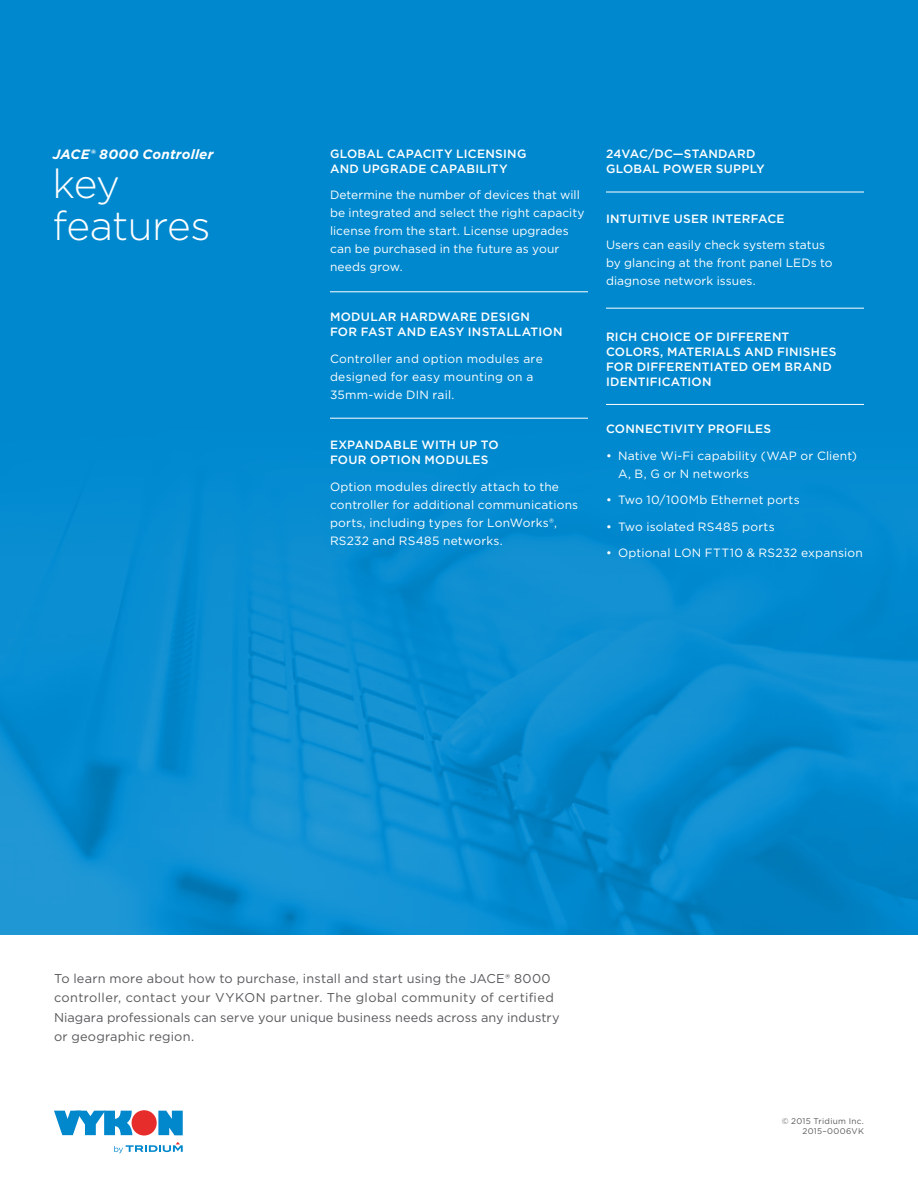
<style>
.page{position:relative;width:918px;height:1188px;background:#fff}
.page>*{position:absolute;margin:0;border:0;box-sizing:border-box;transform-origin:0 0}
.t1{font:300 40.5px/41.8px "Gotham";letter-spacing:-.02em;color:#fff}
.t2{font:italic 700 13.5px "Gotham";letter-spacing:.015em;color:#fff}
.t3{font:12.75px/19.5px "Gotham";letter-spacing:.015em;color:#58595b}
.t4{font:12px/18px "Gotham";letter-spacing:.01em;color:#fff}
.t5{font:500 12px/15px "Gotham";letter-spacing:.02em;color:#fff}
.t6{font:8.25px/10.5px "Gotham";letter-spacing:.035em;color:#58595b;text-align:right}
</style>
<div class="page">
<div style="left:0;top:0;width:918px;height:934px;background:#0088ce"></div>
<img style="left:0;top:417px;width:918px;height:517px">
<hr style="left:330px;top:292px;width:258px;height:1px;background:#fff">
<hr style="left:330px;top:418px;width:258px;height:1px;background:#fff">
<hr style="left:606px;top:404px;width:258px;height:1px;background:#fff">
<hr style="left:606px;top:192px;width:258px;height:1px;background:#fff">
<hr style="left:606px;top:308px;width:258px;height:1px;background:#fff">
<div style="left:132px;top:1110px;width:25px;height:26px;background:#e72d2b;border-radius:50%"></div>
<svg style="left:158px;top:1111px;width:25px;height:24px"></svg>
<svg style="left:54px;top:1111px;width:78px;height:24px"></svg>
<svg style="left:114px;top:1142px;width:69px;height:11px"></svg>
<p class="t2" style="left:53px;top:145px;width:162px">JACE® 8000 Controller</p>
<p class="t5" style="left:330px;top:146px;width:198px">GLOBAL CAPACITY LICENSING<br>AND UPGRADE CAPABILITY</p>
<p class="t4" style="left:330px;top:186px;width:256px">Determine the number of devices that will be integrated and select the right capacity license from the start. License upgrades can be purchased in the future as your needs grow.</p>
<p class="t5" style="left:330px;top:310px;width:234px">MODULAR HARDWARE DESIGN<br>FOR FAST AND EASY INSTALLATION</p>
<p class="t4" style="left:330px;top:350px;width:214px">Controller and option modules are designed for easy mounting on a<br>35mm-wide DIN rail.</p>
<h1 class="t1" style="left:52px;top:162px;width:160px">key features</h1>
<p class="t5" style="left:330px;top:438px;width:170px">EXPANDABLE WITH UP TO<br>FOUR OPTION MODULES</p>
<p class="t4" style="left:330px;top:478px;width:250px">Option modules directly attach to the controller for additional communications ports, including types for LonWorks®, RS232 and RS485 networks.</p>
<p class="t5" style="left:606px;top:146px;width:160px">24VAC/DC—STANDARD<br>GLOBAL POWER SUPPLY</p>
<p class="t5" style="left:606px;top:211px;width:180px">INTUITIVE USER INTERFACE</p>
<p class="t4" style="left:606px;top:236px;width:228px">Users can easily check system status by glancing at the front panel LEDs to diagnose network issues.</p>
<p class="t5" style="left:606px;top:329px;width:232px">RICH CHOICE OF DIFFERENT<br>COLORS, MATERIALS AND FINISHES<br>FOR DIFFERENTIATED OEM BRAND<br>IDENTIFICATION</p>
<p class="t5" style="left:606px;top:421px;width:167px">CONNECTIVITY PROFILES</p>
<p class="t4" style="left:618px;top:446px;width:241px;text-indent:-12px">• Native Wi-Fi capability (WAP or Client)<br>A, B, G or N networks</p>
<p class="t4" style="left:606px;top:491px;width:195px">• Two 10/100Mb Ethernet ports</p>
<p class="t4" style="left:606px;top:517px;width:170px">• Two isolated RS485 ports</p>
<p class="t4" style="left:606px;top:544px;width:258px">• Optional LON FTT10 &amp; RS232 expansion</p>
<p class="t3" style="left:54px;top:968px;width:507px">To learn more about how to purchase, install and start using the JACE® 8000 controller, contact your VYKON partner. The global community of certified Niagara professionals can serve your unique business needs across any industry or geographic region.</p>
<p class="t6" style="left:782px;top:1115px;width:84px">© 2015 Tridium Inc.<br>2015–0006VK</p>
</div>
